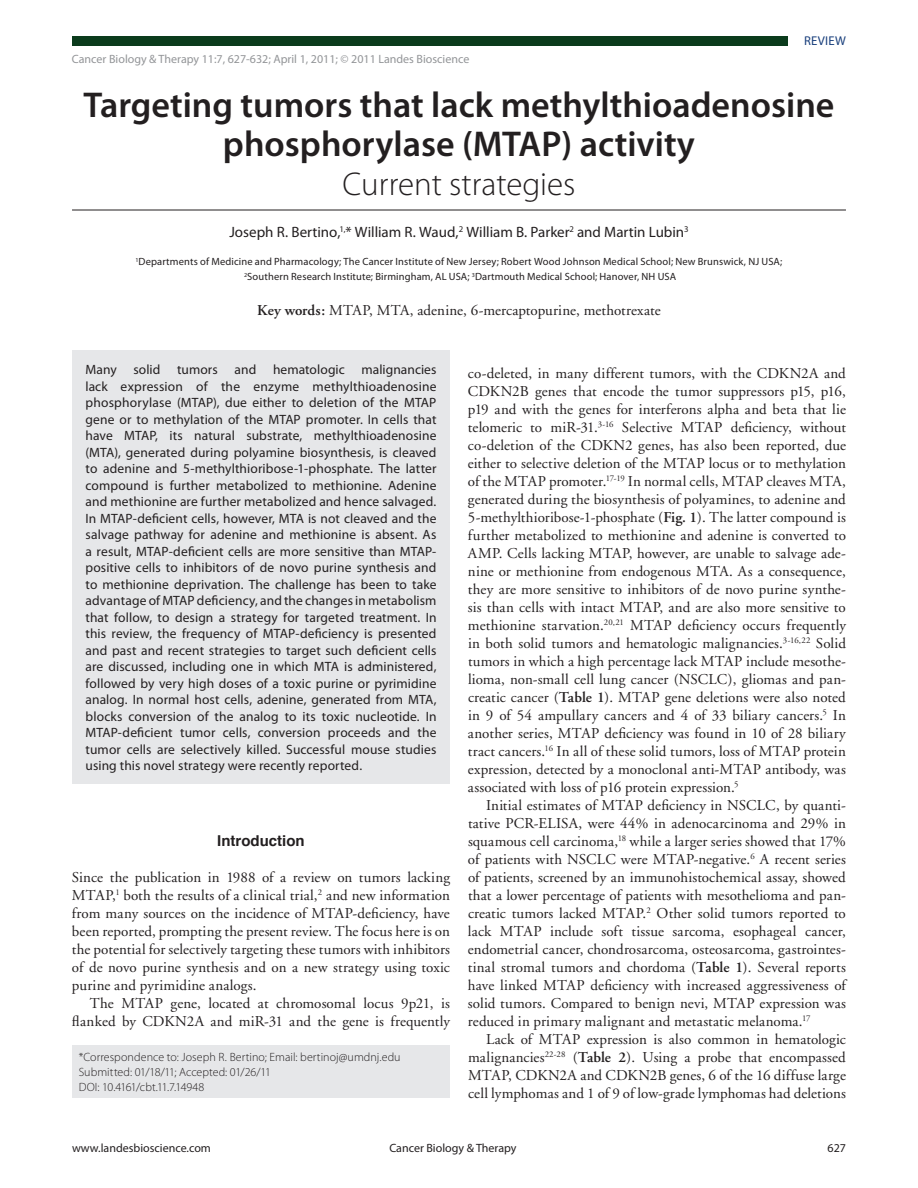
<style>
.page{position:relative;width:918px;height:1188px;background:#fff}
.page>*{position:absolute;margin:0;border:0;box-sizing:border-box;transform-origin:0 0}
.t1{font:600 36px/39px "Myriad Pro";color:#231f20;text-align:center}
.t2{font:300 33px "Myriad Pro";color:#231f20}
.t3{font:15px/18px "Adobe Garamond";letter-spacing:.005em;color:#231f20;text-align:justify}
.t4{font:15px "Myriad Pro";letter-spacing:-.005em;color:#231f20}
.t5{font:700 15px "Helvetica";color:#231f20}
.t6{font:13.5px/16.5px "Myriad Pro";letter-spacing:.01em;color:#231f20;text-align:justify}
.t7{font:12.75px "Myriad Pro";color:#193f7c}
.t8{font:300 12px/15px "Myriad Pro";letter-spacing:.005em;color:#231f20}
.t9{font:12px "Myriad Pro";color:#939598}
.t10{font:12px "Myriad Pro";color:#231f20}
.t11{font:10.5px/15px "Myriad Pro";letter-spacing:.015em;color:#231f20;text-align:center}
.s1{font-weight:600}
</style>
<div class="page">
<div style="left:72px;top:36px;width:715px;height:10px;background:#0b3b1c"></div>
<div style="left:72px;top:1046px;width:378px;height:52px;background:#e6e7e9"></div>
<div style="left:72px;top:351px;width:378px;height:433px;background:#e6e7e9"></div>
<hr style="left:72px;top:210px;width:774px;height:1px;background:#231f20">
<p class="t9" style="left:72px;top:52px;width:399px">Cancer Biology &amp; Therapy 11:7, 627-632; April 1, 2011; © 2011 Landes Bioscience</p>
<p class="t7" style="left:804px;top:32px;width:8px">REVIEW</p>
<h1 class="t1" style="left:83px;top:85px;width:753px">Targeting tumors that lack methylthioadenosine phosphorylase (MTAP) activity</h1>
<h2 class="t2" style="left:343px;top:164px;width:234px">Current strategies</h2>
<p class="t4" style="left:229px;top:223px;width:461px">Joseph R. Bertino,<sup>1,</sup>* William R. Waud,<sup>2</sup> William B. Parker<sup>2</sup> and Martin Lubin<sup>3</sup></p>
<p class="t11" style="left:136px;top:254px;width:648px"><sup>1</sup>Departments of Medicine and Pharmacology; The Cancer Institute of New Jersey; Robert Wood Johnson Medical School; New Brunswick, NJ USA;<br><sup>2</sup>Southern Research Institute; Birmingham, AL USA; <sup>3</sup>Dartmouth Medical School; Hanover, NH USA</p>
<p class="t3" style="left:257px;top:301px;width:405px"><span class="s1">Key words:</span> MTAP, MTA, adenine, 6-mercaptopurine, methotrexate</p>
<p class="t6" style="left:86px;top:361px;width:353px">Many solid tumors and hematologic malignancies lack expression of the enzyme methylthioadenosine phosphorylase (MTAP), due either to deletion of the MTAP gene or to methylation of the MTAP promoter. In cells that have MTAP, its natural substrate, methylthioadenosine (MTA), generated during polyamine biosynthesis, is cleaved to adenine and 5-methylthioribose-1-phosphate. The latter compound is further metabolized to methionine. Adenine and methionine are further metabolized and hence salvaged.<br>In MTAP-deficient cells, however, MTA is not cleaved and the salvage pathway for adenine and methionine is absent. As a result, MTAP-deficient cells are more sensitive than MTAP&shy;positive cells to inhibitors of de novo purine synthesis and to methionine deprivation. The challenge has been to take advantage of MTAP deficiency, and the changes in metabolism that follow, to design a strategy for targeted treatment. In this review, the frequency of MTAP-deficiency is presented and past and recent strategies to target such deficient cells are discussed, including one in which MTA is administered, followed by very high doses of a toxic purine or pyrimidine analog. In normal host cells, adenine, generated from MTA, blocks conversion of the analog to its toxic nucleotide. In MTAP-deficient tumor cells, conversion proceeds and the tumor cells are selectively killed. Successful mouse studies using this novel strategy were recently reported.</p>
<p class="t5" style="left:217px;top:829px;width:89px">Introduction</p>
<p class="t3" style="left:72px;top:869px;width:380px">Since the publication in 1988 of a review on tumors lacking MTAP,<sup>1</sup> both the results of a clinical trial,<sup>2</sup> and new information from many sources on the incidence of MTAP-deficiency, have been reported, prompting the present review. The focus here is on the potential for selectively targeting these tumors with inhibitors of de novo purine synthesis and on a new strategy using toxic purine and pyrimidine analogs.</p>
<p class="t3" style="left:72px;top:995px;width:380px;text-align:right">The MTAP gene, located at chromosomal locus 9p21, is flanked by CDKN2A and miR-31 and the gene is frequently</p>
<p class="t8" style="left:79px;top:1050px;width:323px">*Correspondence to: Joseph R. Bertino; Email: bertinoj@umdnj.edu<br>Submitted: 01/18/11; Accepted: 01/26/11<br>DOI: 10.4161/cbt.11.7.14948</p>
<p class="t3" style="left:468px;top:365px;width:380px">co-deleted, in many different tumors, with the CDKN2A and CDKN2B genes that encode the tumor suppressors p15, p16, p19 and with the genes for interferons alpha and beta that lie telomeric to miR-31.<sup>3-16</sup> Selective MTAP deficiency, without co-deletion of the CDKN2 genes, has also been reported, due either to selective deletion of the MTAP locus or to methylation of the MTAP promoter.<sup>17-19</sup> In normal cells, MTAP cleaves MTA, generated during the biosynthesis of polyamines, to adenine and 5-methylthioribose-1-phosphate (<span class="s1">Fig. 1</span>). The latter compound is further metabolized to methionine and adenine is converted to AMP. Cells lacking MTAP, however, are unable to salvage ade&shy;nine or methionine from endogenous MTA. As a consequence, they are more sensitive to inhibitors of de novo purine synthe&shy;sis than cells with intact MTAP, and are also more sensitive to methionine starvation.<sup>20,21</sup> MTAP deficiency occurs frequently in both solid tumors and hematologic malignancies.<sup>3-16,22</sup> Solid tumors in which a high percentage lack MTAP include mesothe&shy;lioma, non-small cell lung cancer (NSCLC), gliomas and pan&shy;creatic cancer (<span class="s1">Table 1</span>). MTAP gene deletions were also noted in 9 of 54 ampullary cancers and 4 of 33 biliary cancers.<sup>5</sup> In another series, MTAP deficiency was found in 10 of 28 biliary tract cancers.<sup>16</sup> In all of these solid tumors, loss of MTAP protein expression, detected by a monoclonal anti-MTAP antibody, was associated with loss of p16 protein expression.<sup>5</sup></p>
<p class="t3" style="left:468px;top:797px;width:380px;text-indent:18px">Initial estimates of MTAP deficiency in NSCLC, by quanti&shy;tative PCR-ELISA, were 44% in adenocarcinoma and 29% in squamous cell carcinoma,<sup>18</sup> while a larger series showed that 17% of patients with NSCLC were MTAP-negative.<sup>6</sup> A recent series of patients, screened by an immunohistochemical assay, showed that a lower percentage of patients with mesothelioma and pan&shy;creatic tumors lacked MTAP.<sup>2</sup> Other solid tumors reported to lack MTAP include soft tissue sarcoma, esophageal cancer, endometrial cancer, chondrosarcoma, osteosarcoma, gastrointes&shy;tinal stromal tumors and chordoma (<span class="s1">Table 1</span>). Several reports have linked MTAP deficiency with increased aggressiveness of solid tumors. Compared to benign nevi, MTAP expression was reduced in primary malignant and metastatic melanoma.<sup>17</sup></p>
<p class="t3" style="left:468px;top:1031px;width:379px;text-indent:18px">Lack of MTAP expression is also common in hematologic malignancies<sup>22-28</sup> (<span class="s1">Table 2</span>). Using a probe that encompassed MTAP, CDKN2A and CDKN2B genes, 6 of the 16 diffuse large cell lymphomas and 1 of 9 of low-grade lymphomas had deletions</p>
<p class="t10" style="left:72px;top:1141px;width:140px">www.landesbioscience.com</p>
<p class="t10" style="left:389px;top:1141px;width:129px">Cancer Biology &amp; Therapy</p>
<p class="t10" style="left:828px;top:1141px;width:20px">627</p>
</div>
